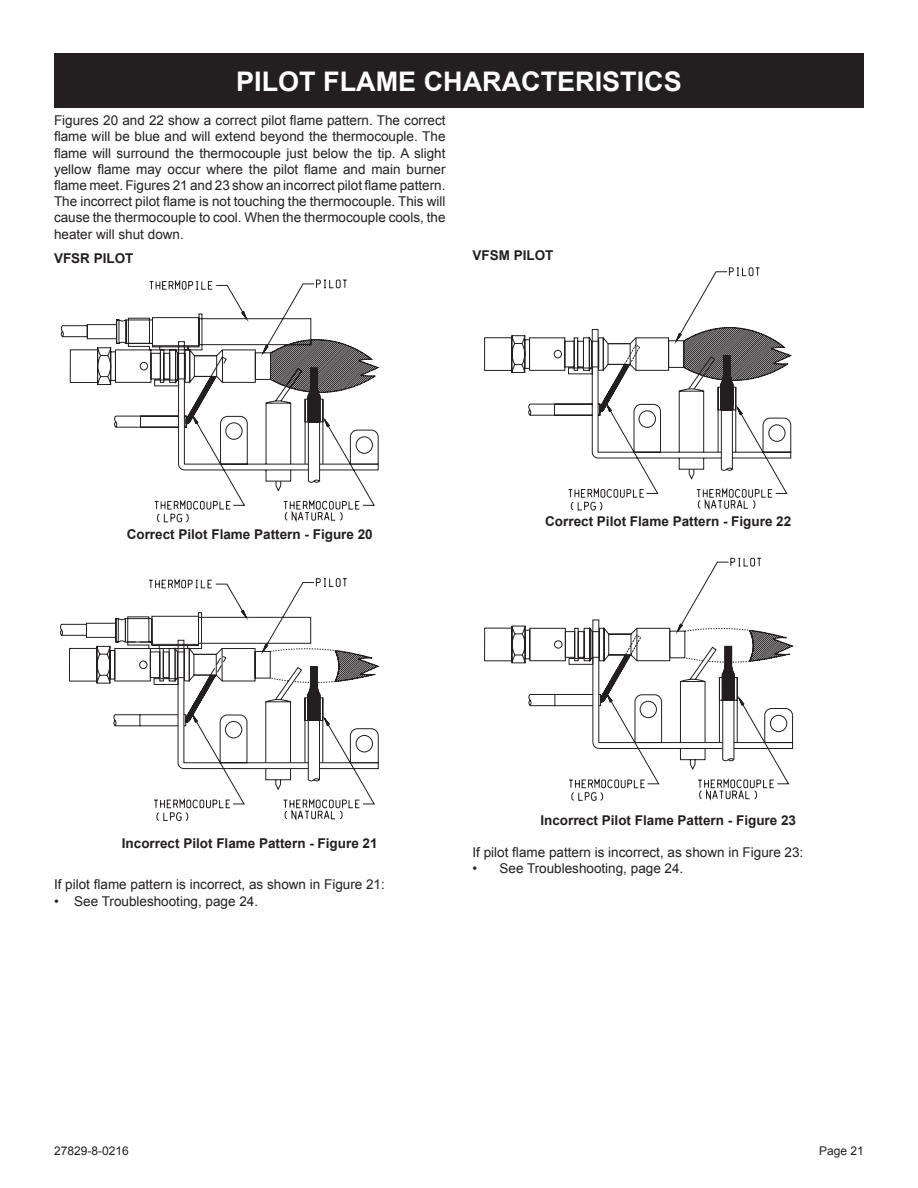
<style>
.page{position:relative;width:918px;height:1188px;background:#fff}
.page>*{position:absolute;margin:0;border:0;box-sizing:border-box;transform-origin:0 0}
.t1{font:700 27px "Arial";color:#fff}
.t2{font:13.5px/16.2px "Arial";color:#231f20;text-align:justify}
.t3{font:700 13.5px "Arial";color:#231f20}
.t4{font:12px "Arial";color:#231f20}
</style>
<div class="page">
<svg style="left:70px;top:284px;width:309px;height:237px"></svg>
<svg style="left:60px;top:578px;width:300px;height:243px"></svg>
<svg style="left:154px;top:582px;width:225px;height:226px"></svg>
<svg style="left:484px;top:271px;width:303px;height:239px"></svg>
<svg style="left:484px;top:558px;width:309px;height:243px"></svg>
<svg style="left:593px;top:562px;width:196px;height:226px"></svg>
<div style="left:54px;top:54px;width:810px;height:54px;background:#231f20"></div>
<h1 class="t1" style="left:236px;top:63px;width:447px">PILOT FLAME CHARACTERISTICS</h1>
<p class="t2" style="left:54px;top:112px;width:393px">Figures 20 and 22 show a correct pilot flame pattern. The correct flame will be blue and will extend beyond the thermocouple. The flame will surround the thermocouple just below the tip. A slight yellow flame may occur where the pilot flame and main burner flame meet. Figures 21 and 23 show an incorrect pilot flame pattern.<br>The incorrect pilot flame is not touching the thermocouple. This will cause the thermocouple to cool. When the thermocouple cools, the heater will shut down.</p>
<p class="t3" style="left:54px;top:250px;width:77px">VFSR Pilot</p>
<p class="t3" style="left:473px;top:247px;width:79px">VFSM Pilot</p>
<p class="t3" style="left:127px;top:525px;width:248px">Correct Pilot Flame Pattern - Figure 20</p>
<p class="t3" style="left:545px;top:513px;width:248px">Correct Pilot Flame Pattern - Figure 22</p>
<p class="t3" style="left:122px;top:835px;width:257px">Incorrect Pilot Flame Pattern - Figure 21</p>
<p class="t2" style="left:54px;top:877px;width:332px">If pilot flame pattern is incorrect, as shown in Figure 21:</p>
<p class="t2" style="left:54px;top:893px;width:206px">• See Troubleshooting, page 24.</p>
<p class="t3" style="left:540px;top:811px;width:257px">Incorrect Pilot Flame Pattern - Figure 23</p>
<p class="t2" style="left:473px;top:844px;width:332px">If pilot flame pattern is incorrect, as shown in Figure 23:</p>
<p class="t2" style="left:473px;top:861px;width:212px">• See Troubleshooting, page 24.</p>
<p class="t4" style="left:54px;top:1143px;width:76px">27829-8-0216</p>
<p class="t4" style="left:819px;top:1143px;width:46px">Page 21</p>
</div>
